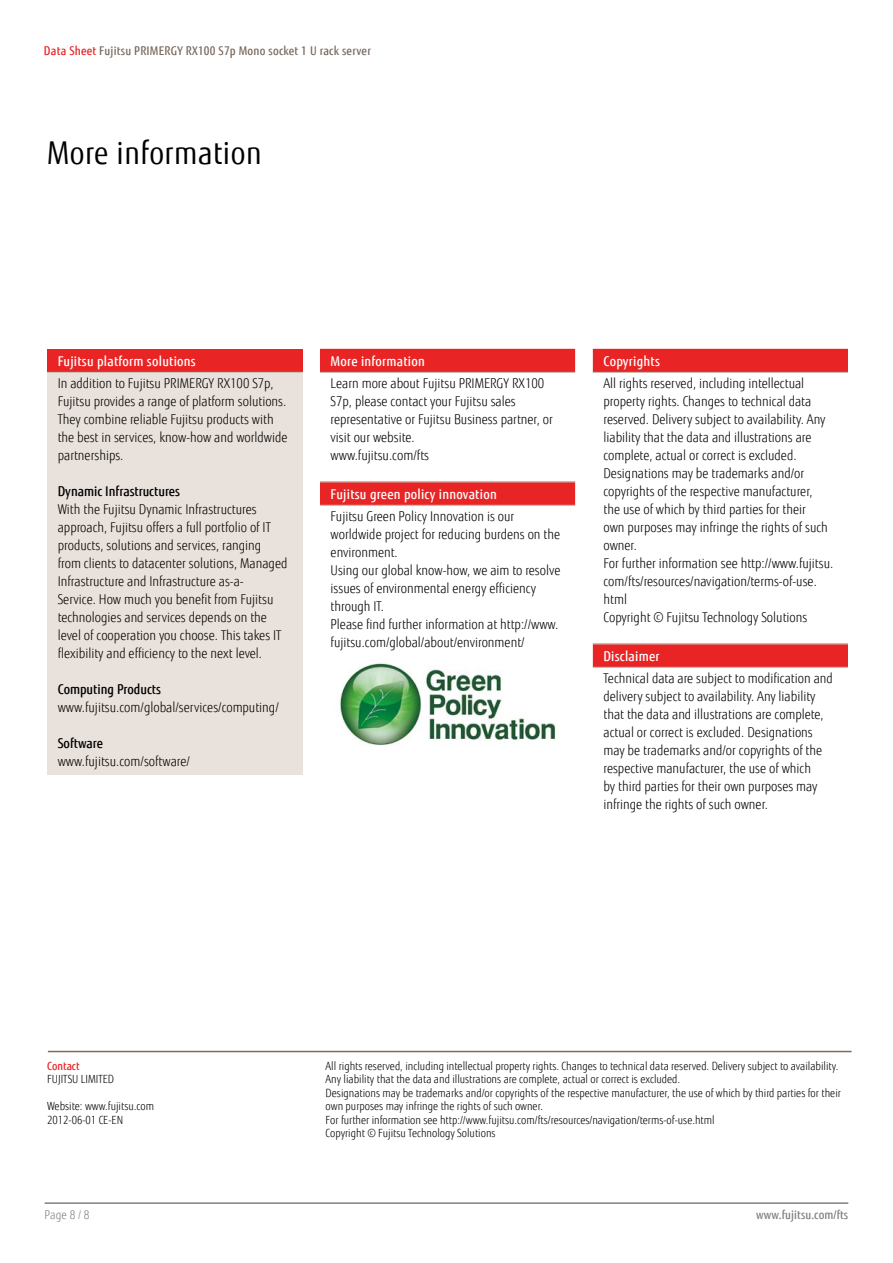
<style>
.page{position:relative;width:893px;height:1263px;background:#fff}
.page>*{position:absolute;margin:0;border:0;box-sizing:border-box;transform-origin:0 0}
.t1{font:31.5px "Fujitsu Sans";letter-spacing:.02em;color:#000;scale:.9 1}
.t2{font:300 13.5px/18px "Fujitsu Sans";color:#000;scale:.9 1}
.t3{font:500 12px "Fujitsu Sans";letter-spacing:.02em;color:#79695e;scale:.9 1}
.t4{font:500 12px "Fujitsu Sans";letter-spacing:.005em;color:#818280;scale:.9 1}
.t5{font:300 12px "Fujitsu Sans";color:#818280;scale:.9 1}
.t6{font:300 11.25px/13.5px "Fujitsu Sans";color:#000;scale:.9 1}
.s1{color:#e92425}
.s2{font-weight:500;color:#fff}
.s3{font-weight:500}
.s4{font-weight:500;color:#e92425}
</style>
<div class="page">
<hr style="left:45px;top:1202px;width:803px;height:2px;background:#818280">
<div style="left:47px;top:349px;width:255px;height:23px;background:#e92425"></div>
<div style="left:47px;top:372px;width:255px;height:403px;background:#e9e1db"></div>
<hr style="left:47px;top:372px;width:255px;height:1px;background:#c9bbb0">
<svg style="left:320px;top:349px;width:255px;height:156px"></svg>
<hr style="left:320px;top:372px;width:255px;height:1px;background:#c9bbb0">
<hr style="left:320px;top:481px;width:255px;height:1px;background:#c9bbb0">
<hr style="left:320px;top:505px;width:255px;height:1px;background:#c9bbb0">
<img style="left:340px;top:663px;width:216px;height:83px">
<svg style="left:593px;top:349px;width:255px;height:318px"></svg>
<hr style="left:593px;top:372px;width:255px;height:1px;background:#c9bbb0">
<hr style="left:593px;top:643px;width:255px;height:1px;background:#c9bbb0">
<hr style="left:593px;top:667px;width:255px;height:1px;background:#c9bbb0">
<hr style="left:48px;top:1051px;width:804px;height:1px;background:#806b5b">
<p class="t3" style="left:44px;top:43px;width:365px"><span class="s1">Data Sheet</span> Fujitsu PRIMERGY RX100 S7p Mono socket 1 U rack server</p>
<p class="t1" style="left:47px;top:134px;width:240px">More information</p>
<p class="t2" style="left:58px;top:350px;width:242px;line-height:22.2px"><span class="s2">Fujitsu platform solutions<br></span>In addition to Fujitsu PRIMERGY RX100 S7p,</p>
<p class="t2" style="left:58px;top:393px;width:257px">Fujitsu provides a range of platform solutions.<br>They combine reliable Fujitsu products with the best in services, know-how and worldwide partnerships.</p>
<p class="t2" style="left:58px;top:483px;width:257px"><span class="s3">Dynamic Infrastructures<br></span>With the Fujitsu Dynamic Infrastructures approach, Fujitsu offers a full portfolio of IT products, solutions and services, ranging from clients to datacenter solutions, Managed Infrastructure and Infrastructure as-a-<br>Service. How much you benefit from Fujitsu technologies and services depends on the level of cooperation you choose. This takes IT flexibility and efficiency to the next level.</p>
<p class="t2" style="left:58px;top:681px;width:247px"><span class="s3">Computing Products </span>www.fujitsu.com/global/services/computing/</p>
<p class="t2" style="left:58px;top:735px;width:148px"><span class="s3">Software </span>www.fujitsu.com/software/</p>
<p class="t2" style="left:331px;top:350px;width:239px;line-height:22.2px"><span class="s2">More information<br></span>Learn more about Fujitsu PRIMERGY RX100</p>
<p class="t2" style="left:331px;top:393px;width:248px">S7p, please contact your Fujitsu sales representative or Fujitsu Business partner, or visit our website.<br>www.fujitsu.com/fts</p>
<p class="t2" style="left:331px;top:483px;width:206px;line-height:22.4px"><span class="s2">Fujitsu green policy innovation<br></span>Fujitsu Green Policy Innovation is our</p>
<p class="t2" style="left:331px;top:525px;width:257px">worldwide project for reducing burdens on the environment.<br>Using our global know-how, we aim to resolve issues of environmental energy efficiency through IT.<br>Please find further information at http://www. fujitsu.com/global/about/environment/</p>
<p class="t2" style="left:603px;top:350px;width:225px;line-height:22.2px"><span class="s2">Copyrights<br></span>All rights reserved, including intellectual</p>
<p class="t2" style="left:603px;top:393px;width:257px">property rights. Changes to technical data reserved. Delivery subject to availability. Any liability that the data and illustrations are complete, actual or correct is excluded.<br>Designations may be trademarks and/or copyrights of the respective manufacturer,<br>the use of which by third parties for their<br>own purposes may infringe the rights of such owner.<br>For further information see http://www.fujitsu. com/fts/resources/navigation/terms-of-use. html<br>Copyright © Fujitsu Technology Solutions</p>
<p class="t2" style="left:603px;top:645px;width:256px;line-height:22.4px"><span class="s2">Disclaimer<br></span>Technical data are subject to modification and</p>
<p class="t2" style="left:603px;top:687px;width:246px">delivery subject to availability. Any liability that the data and illustrations are complete, actual or correct is excluded. Designations may be trademarks and/or copyrights of the respective manufacturer, the use of which by third parties for their own purposes may infringe the rights of such owner.</p>
<p class="t6" style="left:47px;top:1059px;width:76px"><span class="s4">Contact<br></span>FUJITSU LIMITED</p>
<p class="t6" style="left:47px;top:1099px;width:120px">Website: www.fujitsu.com<br>2012-06-01 CE-EN</p>
<p class="t6" style="left:326px;top:1059px;width:574px">All rights reserved, including intellectual property rights. Changes to technical data reserved. Delivery subject to availability.<br>Any liability that the data and illustrations are complete, actual or correct is excluded.<br>Designations may be trademarks and/or copyrights of the respective manufacturer, the use of which by third parties for their own purposes may infringe the rights of such owner.<br>For further information see http://www.fujitsu.com/fts/resources/navigation/terms-of-use.html<br>Copyright © Fujitsu Technology Solutions</p>
<p class="t5" style="left:45px;top:1208px;width:51px">Page 8 / 8</p>
<p class="t4" style="left:756px;top:1208px;width:104px">www.fujitsu.com/fts</p>
</div>
